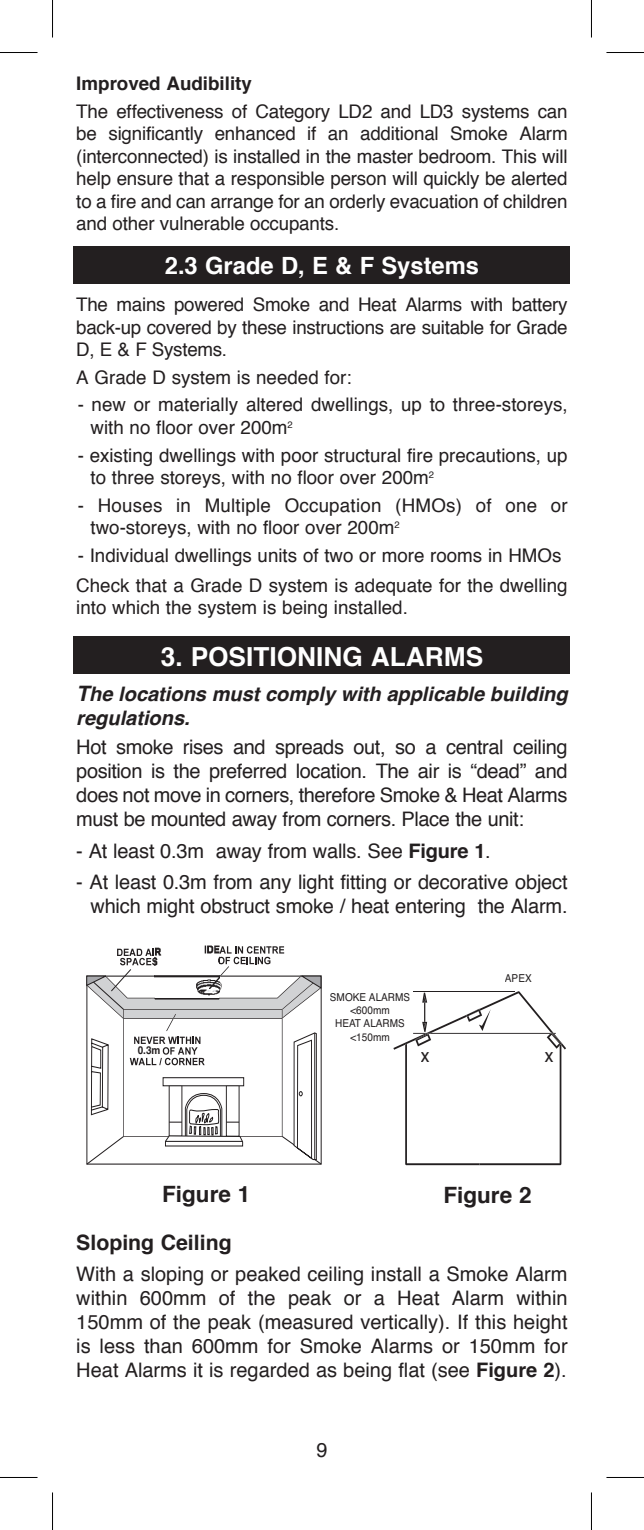
<style>
.page{position:relative;width:644px;height:1530px;background:#fff}
.page>*{position:absolute;margin:0;border:0;box-sizing:border-box;transform-origin:0 0}
.t1{font:700 26.25px "Helvetica";color:#fff}
.t2{font:700 23.75px "Helvetica";color:#fff}
.t3{font:700 22.5px "Helvetica";color:#231f20}
.t4{font:700 21.25px "Helvetica";color:#231f20}
.t5{font:20px/24px "Helvetica";letter-spacing:-.01em;color:#231f20;text-align:justify}
.t6{font:italic 700 20px/24px "Helvetica";color:#231f20}
.t7{font:19px "Helvetica";color:#231f20;scale:.92 1}
.t8{font:18.75px/22.5px "Helvetica";color:#231f20}
.t9{font:700 18.75px "Helvetica";color:#231f20}
.t10{font:11px/13px "Helvetica";color:#231f20;text-align:center;scale:.92 1}
.t11{font:700 11px "Helvetica";color:#231f20;scale:.92 1}
.s1{font-size:21.25px}
.s2{font-weight:700}
</style>
<div class="page">
<div style="left:74px;top:246px;width:496px;height:38px;background:#231f20"></div>
<div style="left:74px;top:635px;width:496px;height:38px;background:#231f20"></div>
<svg style="left:86px;top:946px;width:236px;height:219px"></svg>
<hr style="left:413px;top:990px;width:101px;height:1px;background:#231f20">
<svg style="left:393px;top:991px;width:173px;height:174px"></svg>
<hr style="left:0;top:52px;width:38px;height:1px;background:#000">
<hr style="left:606px;top:52px;width:38px;height:1px;background:#000">
<hr style="left:0;top:1476px;width:38px;height:1px;background:#000">
<hr style="left:606px;top:1476px;width:38px;height:1px;background:#000">
<hr style="left:52px;top:0;width:1px;height:38px;background:#000">
<hr style="left:52px;top:1492px;width:1px;height:37px;background:#000">
<hr style="left:591px;top:0;width:1px;height:38px;background:#000">
<hr style="left:591px;top:1492px;width:1px;height:37px;background:#000">
<p class="t9" style="left:76px;top:69px;width:177px">Improved Audibility</p>
<p class="t8" style="left:76px;top:101px;width:493px;text-align:justify">The effectiveness of Category LD2 and LD3 systems can be significantly enhanced if an additional Smoke Alarm (interconnected) is installed in the master bedroom. This will help ensure that a responsible person will quickly be alerted to a fire and can arrange for an orderly evacuation of children and other vulnerable occupants.</p>
<p class="t2" style="left:165px;top:246px;width:316px">2.3 Grade D, E &amp; F Systems</p>
<p class="t8" style="left:76px;top:295px;width:492px;text-align:justify">The mains powered Smoke and Heat Alarms with battery back-up covered by these instructions are suitable for Grade D, E &amp; F Systems.</p>
<p class="t8" style="left:76px;top:367px;width:277px">A Grade D system is needed for:</p>
<p class="t8" style="left:90px;top:395px;width:478px;text-indent:-13px">- new or materially altered dwellings, up to three-storeys, with no floor over 200m<sup>2</sup></p>
<p class="t8" style="left:90px;top:445px;width:478px;text-indent:-13px">- existing dwellings with poor structural fire precautions, up to three storeys, with no floor over 200m<sup>2</sup></p>
<p class="t8" style="left:90px;top:495px;width:478px;text-indent:-13px">- Houses in Multiple Occupation (HMOs) of one or two-storeys, with no floor over 200m<sup>2</sup></p>
<p class="t8" style="left:78px;top:545px;width:485px">- Individual dwellings units of two or more rooms in HMOs</p>
<p class="t8" style="left:76px;top:575px;width:493px">Check that a Grade D system is adequate for the dwelling into which the system is being installed.</p>
<p class="t1" style="left:161px;top:635px;width:324px">3. POSITIONING ALARMS</p>
<p class="t6" style="left:76px;top:682px;width:493px"><span class="s1">T</span>he locations must comply with applicable building regulations.</p>
<p class="t5" style="left:76px;top:736px;width:492px">Hot smoke rises and spreads out, so a central ceiling position is the preferred location. The air is “dead” and does not move in corners, therefore Smoke &amp; Heat Alarms must be mounted away from corners. Place the unit:</p>
<p class="t5" style="left:76px;top:840px;width:416px">- At least 0.3m away from walls. See <span class="s2">Figure 1</span>.</p>
<p class="t5" style="left:76px;top:871px;width:493px;text-align:right">- At least 0.3m from any light fitting or decorative object which might obstruct smoke / heat entering the Alarm.</p>
<p class="t11" style="left:138px;top:1041px;width:26px">0.3m</p>
<p class="t10" style="left:330px;top:991px;width:89px">SMOKE ALARMS &lt;600mm<br>HEAT ALARMS &lt;150mm</p>
<p class="t10" style="left:505px;top:972px;width:31px">APEX</p>
<p class="t7" style="left:421px;top:1042px;width:11px">x</p>
<p class="t7" style="left:544px;top:1042px;width:11px">x</p>
<p class="t3" style="left:162px;top:1176px;width:90px">Figure 1</p>
<p class="t3" style="left:443px;top:1176px;width:90px">Figure 2</p>
<p class="t4" style="left:76px;top:1225px;width:157px">Sloping Ceiling</p>
<p class="t5" style="left:76px;top:1263px;width:493px">With a sloping or peaked ceiling install a Smoke Alarm within 600mm of the peak or a Heat Alarm within 150mm of the peak (measured vertically). If this height is less than 600mm for Smoke Alarms or 150mm for Heat Alarms it is regarded as being flat (see <span class="s2">Figure 2</span>).</p>
<p class="t5" style="left:316px;top:1438px;width:13px">9</p>
</div>
